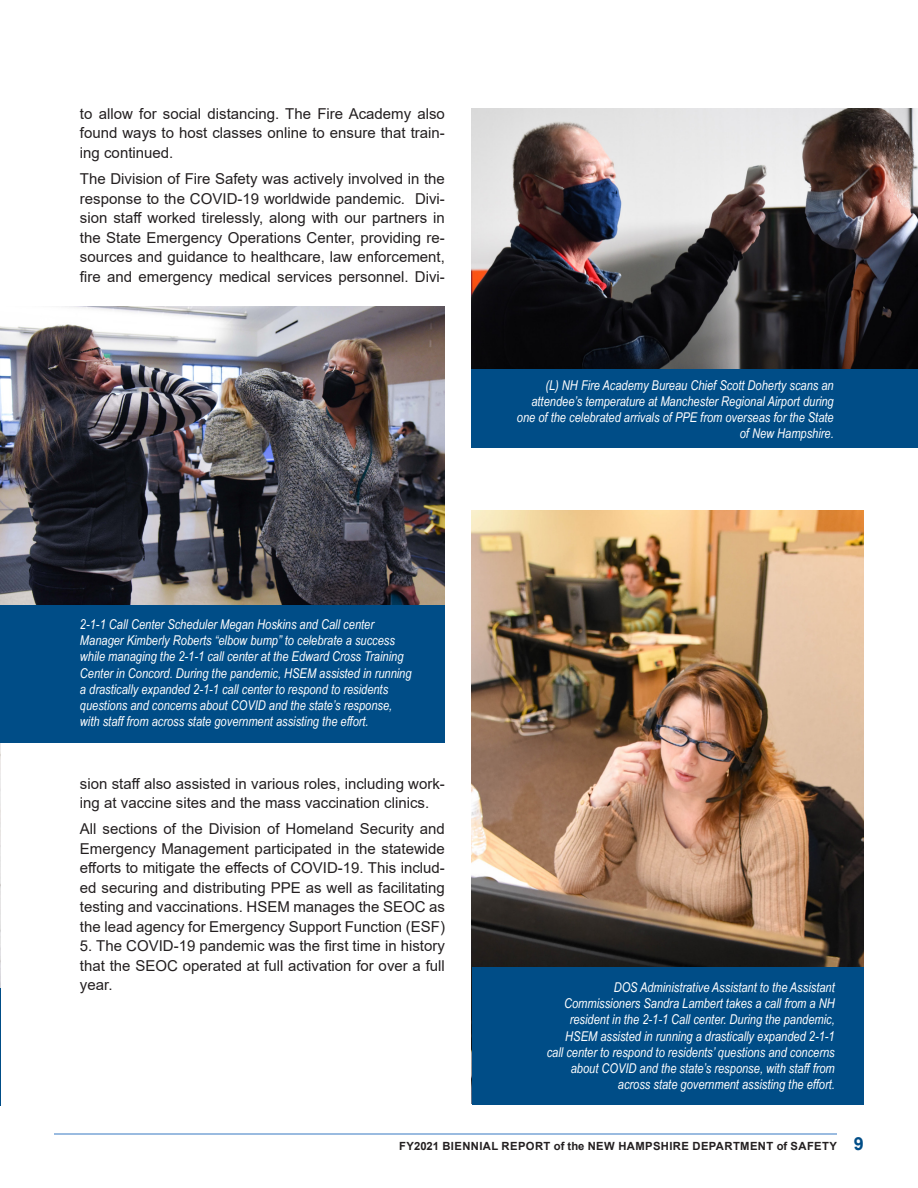
<style>
.page{position:relative;width:918px;height:1188px;background:#fff}
.page>*{position:absolute;margin:0;border:0;box-sizing:border-box;transform-origin:0 0}
.Arial_10_body{font:15px/19.5px "Arial";color:#231f20;text-align:justify}
.Arial_11{font:italic 13.5px/16.2px "Arial Narrow";color:#fff;text-align:right}
.t1{font:700 11.25px "Arial";letter-spacing:.035em;color:#231f20}
.s1{font-size:18px;color:#004d87}
</style>
<div class="page">
<hr style="left:54px;top:1133px;width:783px;height:2px;background:#7aa5d7">
<img style="left:472px;top:510px;width:392px;height:458px">
<div style="left:472px;top:968px;width:392px;height:138px;background:#004d87"></div>
<img style="left:0;top:681px;width:1px;height:307px">
<div style="left:0;top:579px;width:445px;height:163px;background:#004d87"></div>
<img style="left:472px;top:108px;width:446px;height:262px">
<img style="left:0;top:307px;width:445px;height:297px">
<div style="left:472px;top:370px;width:446px;height:78px;background:#004d87"></div>
<p class="Arial_10_body" style="left:80px;top:104px;width:367px">to allow for social distancing. The Fire Academy also found ways to host classes online to ensure that train&shy;ing continued.</p>
<p class="Arial_10_body" style="left:80px;top:169px;width:367px">The Division of Fire Safety was actively involved in the response to the COVID-19 worldwide pandemic. Divi&shy;sion staff worked tirelessly, along with our partners in the State Emergency Operations Center, providing re&shy;sources and guidance to healthcare, law enforcement, fire and emergency medical services personnel. Divi-</p>
<p class="Arial_11" style="left:80px;top:616px;width:333px;text-align:left">2-1-1 Call Center Scheduler Megan Hoskins and Call center Manager Kimberly Roberts “elbow bump” to celebrate a success while managing the 2-1-1 call center at the Edward Cross Training Center in Concord. During the pandemic, HSEM assisted in running a drastically expanded 2-1-1 call center to respond to residents questions and concerns about COVID and the state’s response, with staff from across state government assisting the effort.</p>
<p class="Arial_10_body" style="left:80px;top:774px;width:367px">sion staff also assisted in various roles, including work&shy;ing at vaccine sites and the mass vaccination clinics.</p>
<p class="Arial_10_body" style="left:80px;top:819px;width:367px">All sections of the Division of Homeland Security and Emergency Management participated in the statewide efforts to mitigate the effects of COVID-19. This includ&shy;ed securing and distributing PPE as well as facilitating testing and vaccinations. HSEM manages the SEOC as the lead agency for Emergency Support Function (ESF)</p>
<p class="Arial_10_body" style="left:80px;top:936px;width:367px">5. The COVID-19 pandemic was the first time in history that the SEOC operated at full activation for over a full year.</p>
<p class="Arial_11" style="left:517px;top:376px;width:318px">(L) NH Fire Academy Bureau Chief Scott Doherty scans an attendee’s temperature at Manchester Regional Airport during one of the celebrated arrivals of PPE from overseas for the State of New Hampshire.</p>
<p class="Arial_11" style="left:547px;top:979px;width:290px">DOS Administrative Assistant to the Assistant Commissioners Sandra Lambert takes a call from a NH resident in the 2-1-1 Call center. During the pandemic, HSEM assisted in running a drastically expanded 2-1-1 call center to respond to residents’ questions and concerns about COVID and the state’s response, with staff from across state government assisting the effort.</p>
<p class="t1" style="left:399px;top:1138px;width:466px">FY2021 BIENNIAL REPORT of the NEW HAMPSHIRE DEPARTMENT of SAFETY <span class="s1">9</span></p>
</div>
